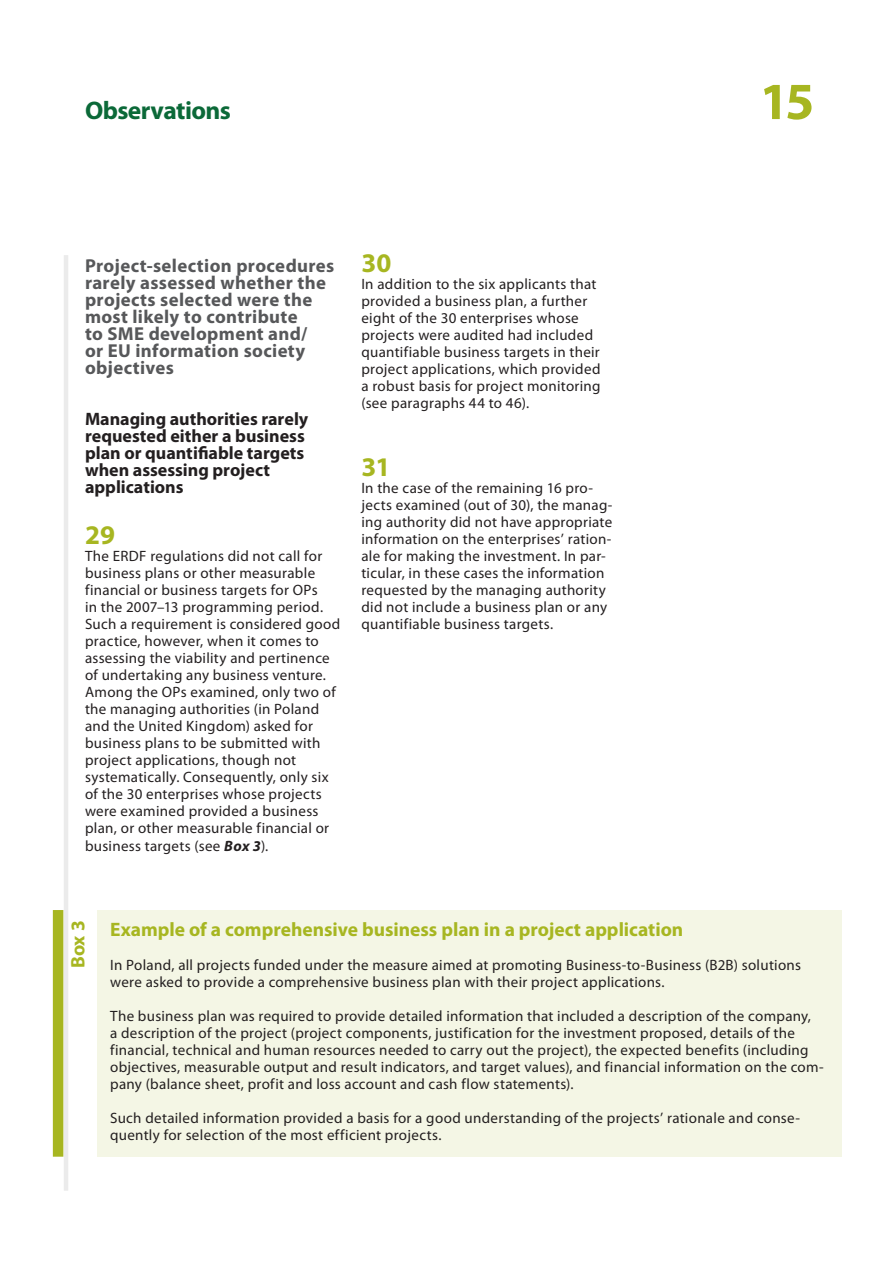
<style>
.page{position:relative;width:893px;height:1263px;background:#fff}
.page>*{position:absolute;margin:0;border:0;box-sizing:border-box;transform-origin:0 0}
.t1{font:700 52.5px "Myriad Pro";color:#a7b621}
.E_05_-_CHAP__1__TEXT{font:700 27px "Myriad Pro";color:#a7b621}
.t2{font:700 25.5px "Myriad Pro";letter-spacing:-.025em;color:#0b6938}
.F_02_-_BOX_TITRE_COL{font:700 19.5px "Myriad Pro";color:#a7b621}
.F_01_-_GREEN_BOX_NUM{font:700 19.5px "Myriad Pro";color:#a7b621}
.E_03_-_CHAP__TITRE_A{font:700 18.75px/17px "Myriad Pro";letter-spacing:.02em;color:#57585a}
.E_04_-_CHAP__TITRE_B{font:700 18px/17px "Myriad Pro";color:#231f20}
.E_05_-_CHAP__1__TEXT-2{font:15px/17px "Myriad Pro";letter-spacing:.02em;color:#231f20}
.F_04_-_BOX_TEXTE{font:15px/17px "Myriad Pro";letter-spacing:.02em;color:#231f20}
.s1{font-weight:700;font-style:italic}
</style>
<div class="page">
<hr style="left:64px;top:255px;width:4px;height:936px;background:#ebebeb">
<div style="left:97px;top:910px;width:744px;height:247px;background:#f4f6e5"></div>
<div style="left:53px;top:910px;width:10px;height:247px;background:#a7b621"></div>
<h3 class="t2" style="left:85px;top:94px;width:147px">Observations</h3>
<p class="E_03_-_CHAP__TITRE_A" style="left:85px;top:257px;width:251px">Project‑selection procedures rarely assessed whether the projects selected were the most likely to contribute<br>to SME development and/<br>or EU information society objectives</p>
<p class="E_04_-_CHAP__TITRE_B" style="left:85px;top:410px;width:225px">Managing authorities rarely requested either a business plan or quantifiable targets when assessing project applications</p>
<p class="E_05_-_CHAP__1__TEXT" style="left:85px;top:518px;width:32px">29</p>
<p class="E_05_-_CHAP__1__TEXT-2" style="left:85px;top:548px;width:257px">The ERDF regulations did not call for business plans or other measurable financial or business targets for OPs<br>in the 2007–13 programming period.<br>Such a requirement is considered good practice, however, when it comes to assessing the viability and pertinence of undertaking any business venture.<br>Among the OPs examined, only two of the managing authorities (in Poland and the United Kingdom) asked for business plans to be submitted with project applications, though not systematically. Consequently, only six of the 30 enterprises whose projects were examined provided a business plan, or other measurable financial or business targets (see <span class="s1">Box 3</span>).</p>
<p class="E_05_-_CHAP__1__TEXT" style="left:361px;top:245px;width:32px">30</p>
<p class="E_05_-_CHAP__1__TEXT-2" style="left:361px;top:275px;width:241px">In addition to the six applicants that provided a business plan, a further eight of the 30 enterprises whose projects were audited had included quantifiable business targets in their project applications, which provided a robust basis for project monitoring (see paragraphs 44 to 46).</p>
<p class="E_05_-_CHAP__1__TEXT" style="left:361px;top:450px;width:31px">31</p>
<p class="E_05_-_CHAP__1__TEXT-2" style="left:361px;top:479px;width:253px">In the case of the remaining 16 pro‑ jects examined (out of 30), the manag‑ ing authority did not have appropriate information on the enterprises’ ration‑ ale for making the investment. In par‑ ticular, in these cases the information requested by the managing authority did not include a business plan or any quantifiable business targets.</p>
<h1 class="t1" style="left:760px;top:67px;width:56px">15</h1>
<p class="F_01_-_GREEN_BOX_NUM" style="left:65px;top:968px;width:49px;rotate:-90deg">Box 3</p>
<p class="F_02_-_BOX_TITRE_COL" style="left:110px;top:916px;width:575px">Example of a comprehensive business plan in a project application</p>
<p class="F_04_-_BOX_TEXTE" style="left:110px;top:956px;width:692px">In Poland, all projects funded under the measure aimed at promoting Business‑to‑Business (B2B) solutions were asked to provide a comprehensive business plan with their project applications.</p>
<p class="F_04_-_BOX_TEXTE" style="left:110px;top:1007px;width:715px">The business plan was required to provide detailed information that included a description of the company,<br>a description of the project (project components, justification for the investment proposed, details of the financial, technical and human resources needed to carry out the project), the expected benefits (including objectives, measurable output and result indicators, and target values), and financial information on the com‑ pany (balance sheet, profit and loss account and cash flow statements).</p>
<p class="F_04_-_BOX_TEXTE" style="left:110px;top:1109px;width:691px">Such detailed information provided a basis for a good understanding of the projects’ rationale and conse‑ quently for selection of the most efficient projects.</p>
</div>
